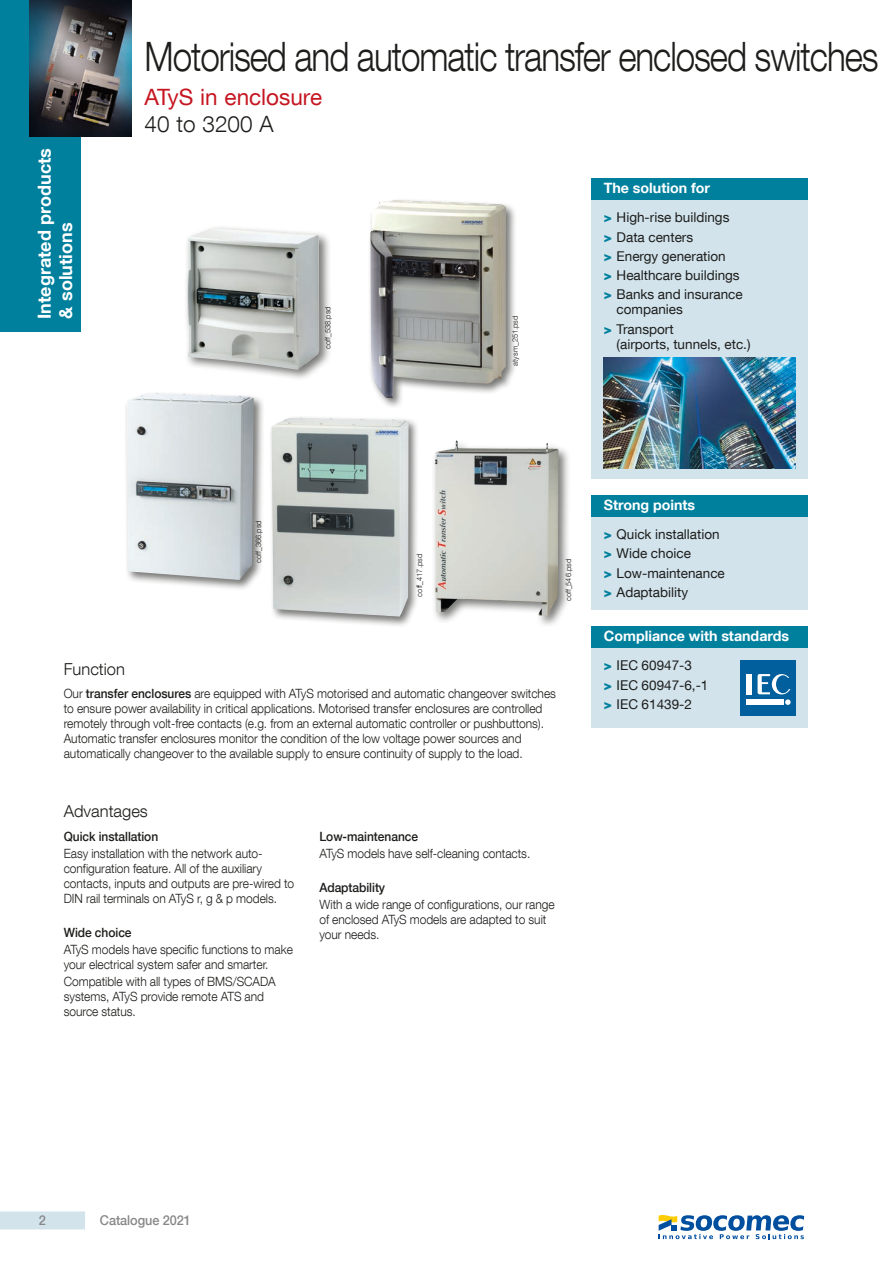
<style>
.page{position:relative;width:893px;height:1263px;background:#fff}
.page>*{position:absolute;margin:0;border:0;box-sizing:border-box;transform-origin:0 0}
.t1{font:300 40.5px "Helvetica Neue LT Com";letter-spacing:-.03em;color:#1d1d1b;scale:.86 1}
.t2{font:22.5px "Helvetica Neue LT Com";color:#c61621}
.t3{font:300 22.5px "Helvetica Neue LT Com";color:#1d1d1b}
.t4{font:700 18px/21.6px "Helvetica Neue LT Com";color:#fff}
.t5{font:300 16.5px "Helvetica Neue LT Com";color:#1d1d1b}
.t6{font:700 14.25px "Helvetica Neue LT Com";color:#fff}
.t7{font:13.5px/19.2px "Helvetica Neue LT Com";color:#1d1d1b}
.t8{font:500 13.5px "Helvetica Neue LT Com";letter-spacing:-.005em;color:#878787;scale:.94 1}
.t9{font:300 12.75px/15px "Helvetica Neue LT Com";letter-spacing:-.005em;color:#1d1d1b;scale:.94 1}
.t10{font:500 12.75px "Helvetica Neue LT Com";letter-spacing:-.005em;color:#1d1d1b;scale:.94 1}
.t11{font:300 7.5px "Helvetica Neue LT Com";color:#1d1d1b}
.s1{font-weight:900;color:#00809d}
.s2{font-weight:500}
</style>
<div class="page">
<div style="left:0;top:0;width:81px;height:332px;background:#00809d"></div>
<div style="left:0;top:1211px;width:85px;height:18px;background:#d2e3ec"></div>
<img style="left:30px;top:0;width:102px;height:136px">
<div style="left:591px;top:517px;width:217px;height:93px;background:#d2e3ec"></div>
<div style="left:591px;top:495px;width:217px;height:22px;background:#00809d"></div>
<div style="left:591px;top:200px;width:217px;height:278px;background:#d2e3ec"></div>
<div style="left:591px;top:179px;width:217px;height:21px;background:#00809d"></div>
<img style="left:604px;top:358px;width:191px;height:110px">
<div style="left:591px;top:648px;width:217px;height:80px;background:#d2e3ec"></div>
<div style="left:591px;top:627px;width:217px;height:21px;background:#00809d"></div>
<div style="left:740px;top:661px;width:55px;height:55px;background:#005f9c"></div>
<hr style="left:746px;top:700px;width:37px;height:1px;background:#fff">
<hr style="left:746px;top:702px;width:37px;height:1px;background:#fff">
<hr style="left:746px;top:704px;width:37px;height:1px;background:#fff">
<div style="left:746px;top:674px;width:5px;height:20px;background:#fff"></div>
<svg style="left:758px;top:674px;width:33px;height:31px"></svg>
<div style="left:183px;top:225px;width:149px;height:157px;background:#1d1d1b;opacity:.6"></div>
<img style="left:187px;top:228px;width:132px;height:142px">
<div style="left:368px;top:197px;width:149px;height:212px;background:#1d1d1b;opacity:.6"></div>
<img style="left:370px;top:200px;width:136px;height:198px">
<div style="left:431px;top:437px;width:140px;height:191px;background:#1d1d1b;opacity:.6"></div>
<img style="left:434px;top:440px;width:125px;height:176px">
<div style="left:269px;top:415px;width:151px;height:213px;background:#1d1d1b;opacity:.6"></div>
<img style="left:272px;top:417px;width:137px;height:200px">
<div style="left:124px;top:391px;width:141px;height:200px;background:#1d1d1b;opacity:.6"></div>
<img style="left:127px;top:393px;width:127px;height:187px">
<svg style="left:659px;top:1215px;width:145px;height:24px"></svg>
<h3 class="t4" style="left:33px;top:319px;width:172px;rotate:-90deg">Integrated products &amp; solutions</h3>
<h1 class="t1" style="left:145px;top:32px;width:855px">Motorised and automatic transfer enclosed switches</h1>
<h2 class="t2" style="left:145px;top:83px;width:179px">ATyS in enclosure</h2>
<h2 class="t3" style="left:145px;top:111px;width:131px">40 to 3200 A</h2>
<p class="t11" style="left:254px;top:563px;width:44px;rotate:-90deg">coff_366.psd</p>
<p class="t11" style="left:323px;top:349px;width:44px;rotate:-90deg">coff_538.psd</p>
<p class="t11" style="left:510px;top:366px;width:52px;rotate:-90deg">atysm_251.psd</p>
<p class="t6" style="left:604px;top:179px;width:108px">The solution for</p>
<p class="t7" style="left:604px;top:208px;width:140px"><span class="s1">&gt;</span> High-rise buildings<br><span class="s1">&gt;</span> Data centers<br><span class="s1">&gt;</span> Energy generation<br><span class="s1">&gt;</span> Healthcare buildings <span class="s1">&gt;</span> Banks and insurance</p>
<p class="t7" style="left:604px;top:300px;width:81px;text-indent:13px">companies <span class="s1">&gt;</span> Transport</p>
<p class="t7" style="left:617px;top:334px;width:135px">(airports, tunnels, etc.)</p>
<p class="t11" style="left:415px;top:596px;width:44px;rotate:-90deg">coff_417.psd</p>
<p class="t11" style="left:564px;top:601px;width:44px;rotate:-90deg">coff_546.psd</p>
<p class="t6" style="left:604px;top:495px;width:93px">Strong points</p>
<p class="t7" style="left:604px;top:524px;width:123px"><span class="s1">&gt;</span> Quick installation <span class="s1">&gt;</span> Wide choice<br><span class="s1">&gt;</span> Low-maintenance <span class="s1">&gt;</span> Adaptability</p>
<p class="t6" style="left:604px;top:627px;width:187px">Compliance with standards</p>
<p class="t5" style="left:64px;top:659px;width:63px">Function</p>
<p class="t9" style="left:64px;top:686px;width:525px">Our <span class="s2">transfer enclosures</span> are equipped with ATyS motorised and automatic changeover switches to ensure power availability in critical applications. Motorised transfer enclosures are controlled remotely through volt-free contacts (e.g. from an external automatic controller or pushbuttons).<br>Automatic transfer enclosures monitor the condition of the low voltage power sources and automatically changeover to the available supply to ensure continuity of supply to the load.</p>
<p class="t5" style="left:64px;top:801px;width:86px">Advantages</p>
<p class="t10" style="left:64px;top:828px;width:102px">Quick installation</p>
<p class="t9" style="left:64px;top:845px;width:247px">Easy installation with the network auto&shy;configuration feature. All of the auxiliary contacts, inputs and outputs are pre-wired to DIN rail terminals on ATyS r, g &amp; p models.</p>
<p class="t10" style="left:64px;top:925px;width:74px">Wide choice</p>
<p class="t9" style="left:64px;top:942px;width:245px">ATyS models have specific functions to make your electrical system safer and smarter.</p>
<p class="t9" style="left:64px;top:974px;width:227px">Compatible with all types of BMS/SCADA systems, ATyS provide remote ATS and source status.</p>
<p class="t10" style="left:319px;top:828px;width:107px">Low-maintenance</p>
<p class="t9" style="left:319px;top:845px;width:226px">ATyS models have self-cleaning contacts.</p>
<p class="t10" style="left:319px;top:880px;width:71px">Adaptability</p>
<p class="t9" style="left:319px;top:897px;width:252px">With a wide range of configurations, our range of enclosed ATyS models are adapted to suit your needs.</p>
<p class="t7" style="left:604px;top:655px;width:106px"><span class="s1">&gt;</span> IEC 60947-3<br><span class="s1">&gt;</span> IEC 60947-6,-1 <span class="s1">&gt;</span> IEC 61439-2</p>
<p class="t8" style="left:39px;top:1212px;width:9px">2</p>
<p class="t8" style="left:100px;top:1212px;width:98px">Catalogue 2021</p>
</div>
